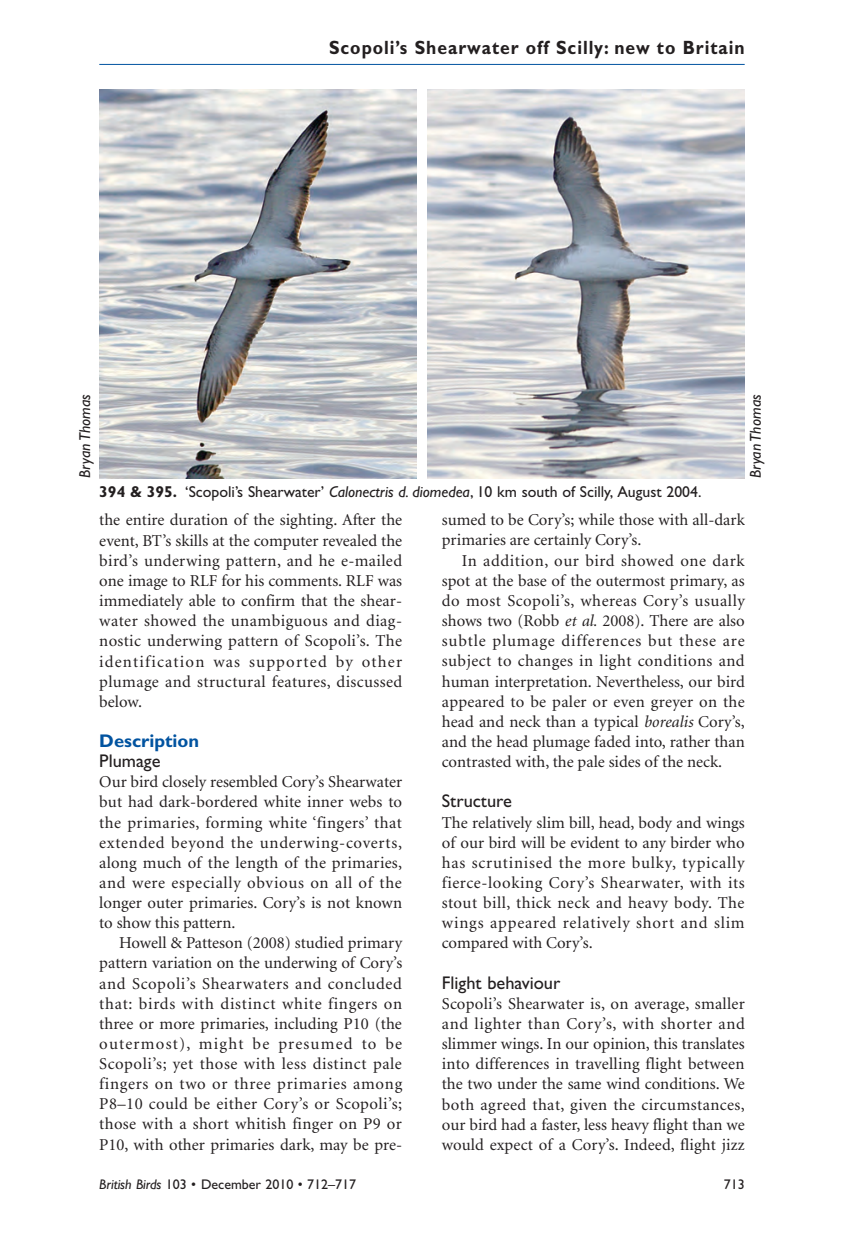
<style>
.page{position:relative;width:844px;height:1241px;background:#fff}
.page>*{position:absolute;margin:0;border:0;box-sizing:border-box;transform-origin:0 0}
.t1{font:700 19.25px "Gill Sans";letter-spacing:.055em;color:#231f20;scale:.91 1}
.t2{font:18.38px "Gill Sans";color:#231f20}
.t3{font:700 18.38px "Gill Sans";color:#0153a0}
.t4{font:16.62px/20.1px "Minion";color:#231f20;text-align:justify}
.t5{font:15.75px "Gill Sans";color:#231f20}
.t6{font:italic 15.75px "Gill Sans";color:#231f20}
.t7{font:14px "Gill Sans";color:#231f20}
.s1{font-weight:700}
.s2{font-style:italic}
</style>
<div class="page">
<hr style="left:99px;top:64px;width:645px;height:1px;background:#0153a0">
<img style="left:427px;top:89px;width:317px;height:389px">
<img style="left:99px;top:89px;width:318px;height:389px">
<p class="t1" style="left:329px;top:41px;width:458px">Scopoli’s Shearwater off Scilly: new to Britain</p>
<p class="t6" style="left:79px;top:477px;width:85px;rotate:-90deg">Bryan Thomas</p>
<p class="t6" style="left:749px;top:478px;width:85px;rotate:-90deg">Bryan Thomas</p>
<p class="t5" style="left:99px;top:485px;width:603px"><span class="s1">394 &amp; 395.</span> ‘Scopoli’s Shearwater’ <span class="s2">Calonectris d. diomedea</span>, 10 km south of Scilly, August 2004.</p>
<p class="t4" style="left:99px;top:511px;width:304px">the entire duration of the sighting. After the event, BT’s skills at the computer revealed the bird’s underwing pattern, and he e-mailed one image to RLF for his comments. RLF was immediately able to confirm that the shear&shy;water showed the unambiguous and diag&shy;nostic underwing pattern of Scopoli’s. The identification was supported by other plumage and structural features, discussed below.</p>
<p class="t3" style="left:99px;top:733px;width:101px">Description</p>
<p class="t2" style="left:99px;top:753px;width:63px">Plumage</p>
<p class="t4" style="left:99px;top:773px;width:304px">Our bird closely resembled Cory’s Shearwater but had dark-bordered white inner webs to the primaries, forming white ‘fingers’ that extended beyond the underwing-coverts, along much of the length of the primaries, and were especially obvious on all of the longer outer primaries. Cory’s is not known to show this pattern.</p>
<p class="t4" style="left:99px;top:934px;width:304px;text-indent:20px">Howell &amp; Patteson (2008) studied primary pattern variation on the underwing of Cory’s and Scopoli’s Shearwaters and concluded that: birds with distinct white fingers on three or more primaries, including P10 (the outermost), might be presumed to be Scopoli’s; yet those with less distinct pale fingers on two or three primaries among P8–10 could be either Cory’s or Scopoli’s; those with a short whitish finger on P9 or P10, with other primaries dark, may be pre-</p>
<p class="t4" style="left:442px;top:511px;width:304px">sumed to be Cory’s; while those with all-dark primaries are certainly Cory’s.</p>
<p class="t4" style="left:442px;top:551px;width:304px;text-indent:20px">In addition, our bird showed one dark spot at the base of the outermost primary, as do most Scopoli’s, whereas Cory’s usually shows two (Robb <span class="s2">et al.</span> 2008). There are also subtle plumage differences but these are subject to changes in light conditions and human interpretation. Nevertheless, our bird appeared to be paler or even greyer on the head and neck than a typical <span class="s2">borealis</span> Cory’s, and the head plumage faded into, rather than contrasted with, the pale sides of the neck.</p>
<p class="t2" style="left:441px;top:794px;width:72px">Structure</p>
<p class="t4" style="left:441px;top:813px;width:304px">The relatively slim bill, head, body and wings of our bird will be evident to any birder who has scrutinised the more bulky, typically fierce-looking Cory’s Shearwater, with its stout bill, thick neck and heavy body. The wings appeared relatively short and slim compared with Cory’s.</p>
<p class="t2" style="left:441px;top:975px;width:120px">Flight behaviour</p>
<p class="t4" style="left:441px;top:994px;width:304px">Scopoli’s Shearwater is, on average, smaller and lighter than Cory’s, with shorter and slimmer wings. In our opinion, this translates into differences in travelling flight between the two under the same wind conditions. We both agreed that, given the circumstances, our bird had a faster, less heavy flight than we would expect of a Cory’s. Indeed, flight jizz</p>
<p class="t7" style="left:99px;top:1179px;width:258px"><span class="s2">British Birds</span> 103 • December 2010 • 712–717</p>
<p class="t7" style="left:723px;top:1179px;width:22px">713</p>
</div>
